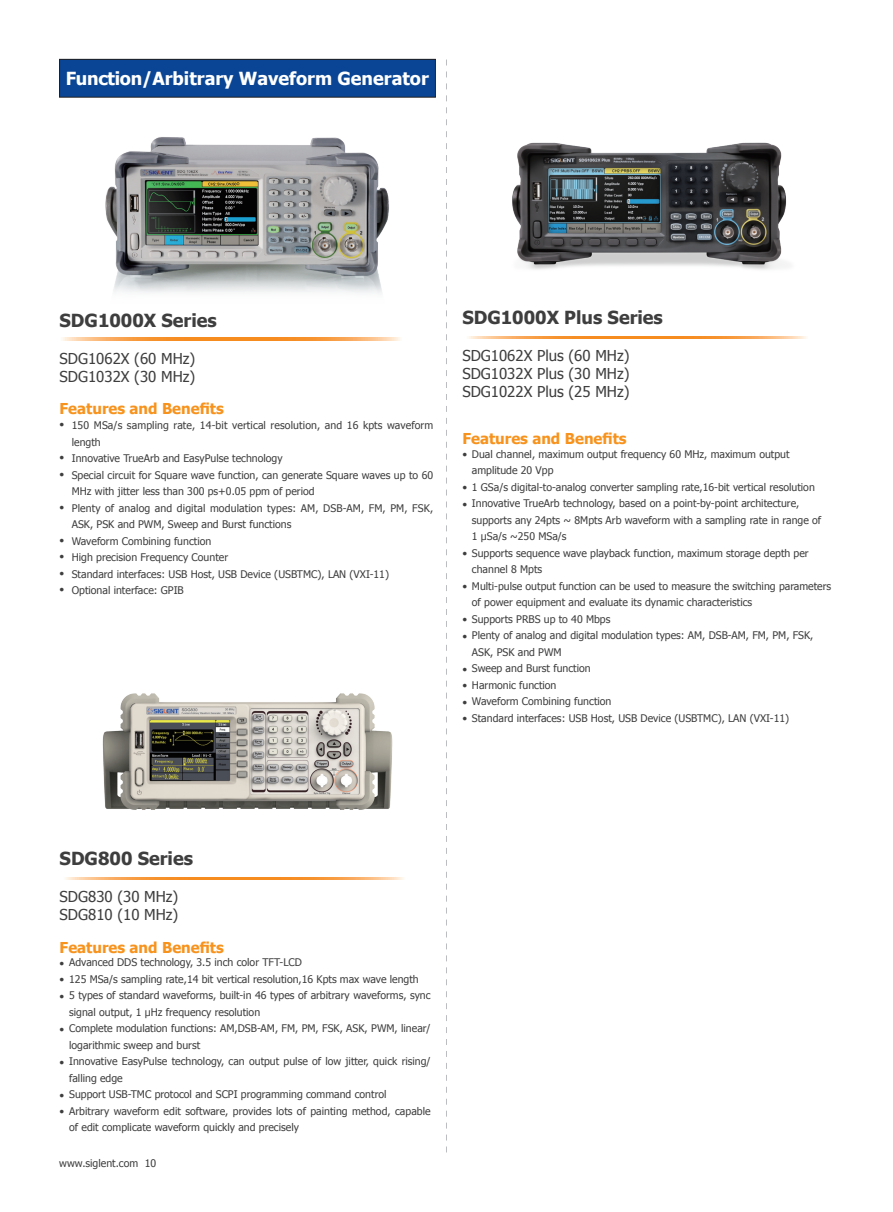
<style>
.page{position:relative;width:893px;height:1212px;background:#fff}
.page>*{position:absolute;margin:0;border:0;box-sizing:border-box;transform-origin:0 0}
.t1{font:700 18px "Tahoma";color:#3e3e3f}
.t2{font:700 18px "Tahoma";color:#fff}
.t3{font:15px/18px "Tahoma";color:#3e3e3f}
.t4{font:700 15px "Tahoma";color:#f7931d}
.t5{font:10.5px/16.5px "Tahoma";color:#3e3e3f}
</style>
<div class="page">
<svg style="left:446px;top:60px;width:1px;height:1092px"></svg>
<div style="left:60px;top:59px;width:375px;height:38px;background:#094594"></div>
<div style="left:59px;top:59px;width:377px;height:38px;border:1px solid #231f20"></div>
<img style="left:102px;top:693px;width:291px;height:117px">
<svg style="left:65px;top:877px;width:339px;height:3px"></svg>
<svg style="left:62px;top:338px;width:338px;height:2px"></svg>
<img style="left:105px;top:137px;width:284px;height:157px">
<img style="left:512px;top:142px;width:276px;height:128px">
<svg style="left:468px;top:337px;width:338px;height:2px"></svg>
<h1 class="t2" style="left:66px;top:66px;width:365px">Function/Arbitrary Waveform Generator</h1>
<h1 class="t1" style="left:60px;top:308px;width:159px">SDG1000X Series</h1>
<h2 class="t3" style="left:60px;top:349px;width:137px">SDG1062X (60 MHz)<br>SDG1032X (30 MHz)</h2>
<h2 class="t4" style="left:60px;top:398px;width:166px">Features and Benefits</h2>
<p class="t5" style="left:60px;top:416px;width:6px">•</p>
<p class="t5" style="left:60px;top:449px;width:6px">• •</p>
<p class="t5" style="left:60px;top:498px;width:6px">•</p>
<p class="t5" style="left:60px;top:531px;width:6px;text-align:justify">• • • •</p>
<p class="t5" style="left:72px;top:416px;width:363px">150 MSa/s sampling rate, 14-bit vertical resolution, and 16 kpts waveform length<br>Innovative TrueArb and EasyPulse technology<br>Special circuit for Square wave function, can generate Square waves up to 60<br>MHz with jitter less than 300 ps+0.05 ppm of period<br>Plenty of analog and digital modulation types: AM, DSB-AM, FM, PM, FSK, ASK, PSK and PWM, Sweep and Burst functions<br>Waveform Combining function<br>High precision Frequency Counter<br>Standard interfaces: USB Host, USB Device (USBTMC), LAN (VXI-11)<br>Optional interface: GPIB</p>
<h1 class="t1" style="left:462px;top:305px;width:202px">SDG1000X Plus Series</h1>
<h2 class="t3" style="left:462px;top:346px;width:169px;text-align:justify">SDG1062X Plus (60 MHz)<br>SDG1032X Plus (30 MHz)<br>SDG1022X Plus (25 MHz)</h2>
<h2 class="t4" style="left:462px;top:428px;width:166px">Features and Benefits</h2>
<p class="t5" style="left:462px;top:446px;width:6px">•</p>
<p class="t5" style="left:462px;top:479px;width:6px">• •</p>
<p class="t5" style="left:472px;top:445px;width:361px">Dual channel, maximum output frequency 60 MHz, maximum output amplitude 20 Vpp<br>1 GSa/s digital-to-analog converter sampling rate,16-bit vertical resolution Innovative TrueArb technology, based on a point-by-point architecture, supports any 24pts ~ 8Mpts Arb waveform with a sampling rate in range of<br>1 μSa/s ~250 MSa/s<br>Supports sequence wave playback function, maximum storage depth per channel 8 Mpts<br>Multi-pulse output function can be used to measure the switching parameters of power equipment and evaluate its dynamic characteristics<br>Supports PRBS up to 40 Mbps<br>Plenty of analog and digital modulation types: AM, DSB-AM, FM, PM, FSK, ASK, PSK and PWM<br>Sweep and Burst function<br>Harmonic function<br>Waveform Combining function<br>Standard interfaces: USB Host, USB Device (USBTMC), LAN (VXI-11)</p>
<p class="t5" style="left:462px;top:545px;width:6px">•</p>
<p class="t5" style="left:462px;top:578px;width:6px">•</p>
<p class="t5" style="left:462px;top:611px;width:6px">• •</p>
<p class="t5" style="left:462px;top:660px;width:6px;text-align:justify">• • • •</p>
<h1 class="t1" style="left:60px;top:846px;width:135px">SDG800 Series</h1>
<h2 class="t3" style="left:60px;top:887px;width:120px">SDG830 (30 MHz)<br>SDG810 (10 MHz)</h2>
<h2 class="t4" style="left:60px;top:936px;width:166px">Features and Benefits</h2>
<p class="t5" style="left:60px;top:954px;width:6px;text-align:justify">• • •</p>
<p class="t5" style="left:60px;top:1020px;width:6px">•</p>
<p class="t5" style="left:60px;top:1053px;width:6px">•</p>
<p class="t5" style="left:60px;top:1086px;width:6px">• •</p>
<p class="t5" style="left:69px;top:954px;width:363px">Advanced DDS technology, 3.5 inch color TFT-LCD<br>125 MSa/s sampling rate,14 bit vertical resolution,16 Kpts max wave length<br>5 types of standard waveforms, built-in 46 types of arbitrary waveforms, sync signal output, 1 μHz frequency resolution<br>Complete modulation functions: AM,DSB-AM, FM, PM, FSK, ASK, PWM, linear/ logarithmic sweep and burst<br>Innovative EasyPulse technology, can output pulse of low jitter, quick rising/ falling edge<br>Support USB-TMC protocol and SCPI programming command control<br>Arbitrary waveform edit software, provides lots of painting method, capable of edit complicate waveform quickly and precisely</p>
<p class="t5" style="left:59px;top:1154px;width:98px">www.siglent.com 10</p>
</div>
